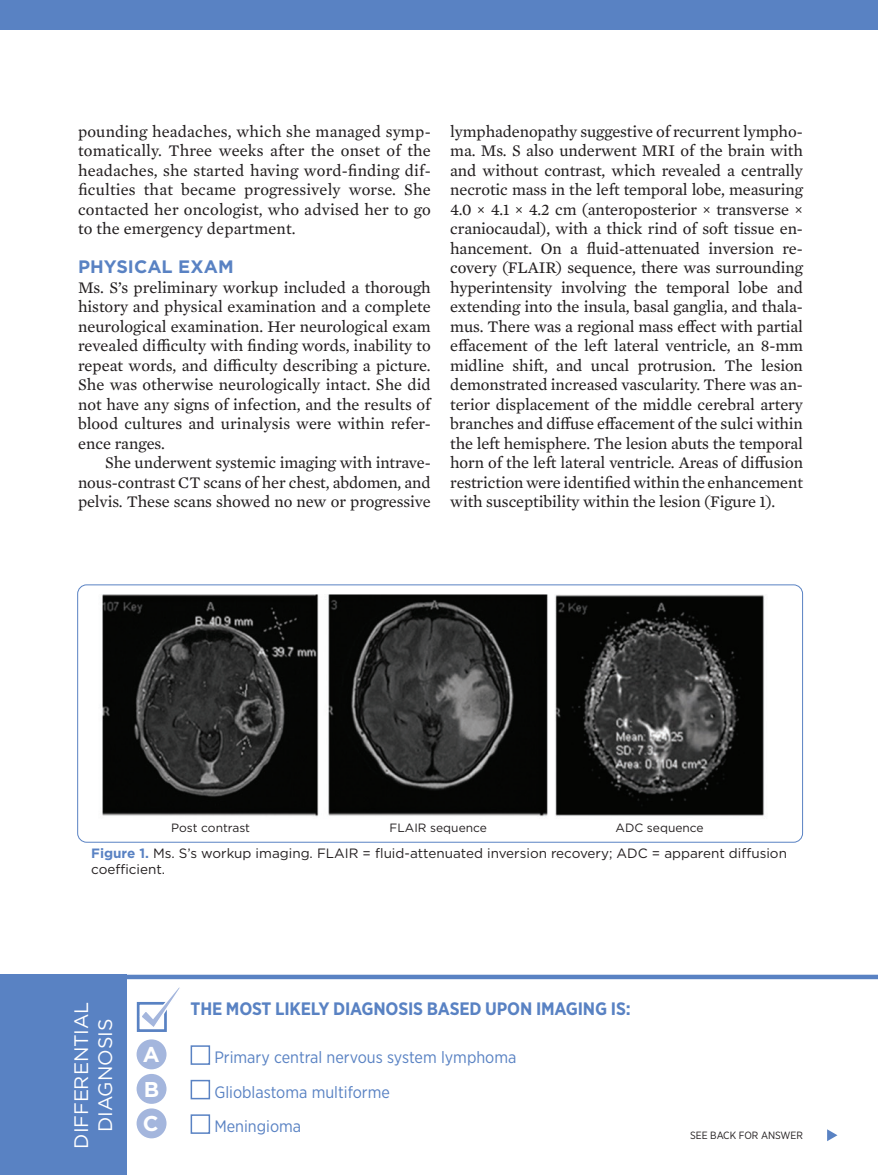
<style>
.page{position:relative;width:878px;height:1175px;background:#fff}
.page>*{position:absolute;margin:0;border:0;box-sizing:border-box;transform-origin:0 0}
.t1{font:700 21.45px "Gotham";color:#fff}
.t2{font:19.5px/24px "Gotham";letter-spacing:-.005em;color:#fff;text-align:center}
.t3{font:700 18px "Gotham Narrow";letter-spacing:-.01em;color:#5982c3}
.Subhead_1{font:700 18px "Gotham";color:#5982c3}
.Body_txt{font:16.5px/19.5px "Mercury Text G2";letter-spacing:-.005em;color:#231f20;text-align:justify}
.Body_txt_no-indent{font:16.5px/19.5px "Mercury Text G2";color:#231f20;text-align:justify}
.t4{font:16.5px "Gotham Narrow";color:#5982c3}
.Figure_Title{font:13.5px/16.2px "Gotham";color:#231f20}
.t5{font:12px "Gotham";color:#231f20}
.t6{font:10.5px "Gotham Narrow";letter-spacing:-.005em;color:#231f20}
.s1{font-weight:700;color:#5982c3}
</style>
<div class="page">
<svg style="left:136px;top:987px;width:44px;height:45px"></svg>
<div style="left:137px;top:1039px;width:29px;height:30px;background:#a4b6dd;border-radius:50%"></div>
<svg style="left:190px;top:1045px;width:21px;height:20px"></svg>
<div style="left:137px;top:1073px;width:29px;height:30px;background:#a4b6dd;border-radius:50%"></div>
<svg style="left:190px;top:1079px;width:21px;height:21px"></svg>
<div style="left:137px;top:1108px;width:29px;height:30px;background:#a4b6dd;border-radius:50%"></div>
<svg style="left:190px;top:1114px;width:21px;height:20px"></svg>
<div style="left:0;top:974px;width:127px;height:200px;background:#5982c3"></div>
<div style="left:0;top:974px;width:878px;height:5px;background:#5982c3"></div>
<svg style="left:827px;top:1129px;width:10px;height:12px"></svg>
<div style="left:0;top:0;width:878px;height:29px;background:#5982c3"></div>
<img style="left:102px;top:594px;width:663px;height:223px">
<div style="left:77px;top:584px;width:725px;height:258px;border:1px solid #5982c3;border-radius:9px"></div>
<p class="Body_txt_no-indent" style="left:78px;top:120px;width:354px">pounding headaches, which she managed symp&shy;tomatically. Three weeks after the onset of the headaches, she started having word-finding dif&shy;ficulties that became progressively worse. She contacted her oncologist, who advised her to go to the emergency department.</p>
<p class="Subhead_1" style="left:78px;top:255px;width:157px">PHYSICAL EXAM</p>
<p class="Body_txt_no-indent" style="left:78px;top:276px;width:354px">Ms. S’s preliminary workup included a thorough history and physical examination and a complete neurological examination. Her neurological exam revealed difficulty with finding words, inability to repeat words, and difficulty describing a picture.<br>She was otherwise neurologically intact. She did not have any signs of infection, and the results of blood cultures and urinalysis were within refer&shy;ence ranges.</p>
<p class="Body_txt" style="left:78px;top:452px;width:354px;text-indent:27px">She underwent systemic imaging with intrave&shy;nous-contrast CT scans of her chest, abdomen, and pelvis. These scans showed no new or progressive</p>
<p class="Body_txt" style="left:450px;top:120px;width:354px">lymphadenopathy suggestive of recurrent lympho&shy;ma. Ms. S also underwent MRI of the brain with and without contrast, which revealed a centrally necrotic mass in the left temporal lobe, measuring 4.0 × 4.1 × 4.2 cm (anteroposterior × transverse × craniocaudal), with a thick rind of soft tissue en&shy;hancement. On a fluid-attenuated inversion re&shy;covery (FLAIR) sequence, there was surrounding hyperintensity involving the temporal lobe and extending into the insula, basal ganglia, and thala&shy;mus. There was a regional mass effect with partial effacement of the left lateral ventricle, an 8-mm midline shift, and uncal protrusion. The lesion demonstrated increased vascularity. There was an&shy;terior displacement of the middle cerebral artery branches and diffuse effacement of the sulci within the left hemisphere. The lesion abuts the temporal horn of the left lateral ventricle. Areas of diffusion restriction were identified within the enhancement with susceptibility within the lesion (Figure 1).</p>
<p class="t5" style="left:171px;top:819px;width:80px">Post contrast</p>
<p class="t5" style="left:389px;top:819px;width:99px">FLAIR sequence</p>
<p class="t5" style="left:615px;top:819px;width:90px">ADC sequence</p>
<p class="Figure_Title" style="left:91px;top:845px;width:697px"><span class="s1">Figure 1.</span> Ms. S’s workup imaging. FLAIR = fluid-attenuated inversion recovery; ADC = apparent diffusion coefficient.</p>
<p class="t2" style="left:69px;top:1148px;width:149px;rotate:-90deg">DIFFERENTIAL<br>DIAGNOSIS</p>
<p class="t3" style="left:190px;top:997px;width:441px">THE MOST LIKELY DIAGNOSIS BASED UPON IMAGING IS:</p>
<p class="t1" style="left:143px;top:1039px;width:18px">A</p>
<p class="t4" style="left:214px;top:1047px;width:303px">Primary central nervous system lymphoma</p>
<p class="t1" style="left:144px;top:1074px;width:17px">B</p>
<p class="t4" style="left:214px;top:1081px;width:177px">Glioblastoma multiforme</p>
<p class="t1" style="left:143px;top:1108px;width:17px">C</p>
<p class="t4" style="left:214px;top:1116px;width:88px">Meningioma</p>
<p class="t6" style="left:690px;top:1129px;width:114px">SEE BACK FOR ANSWER</p>
</div>
